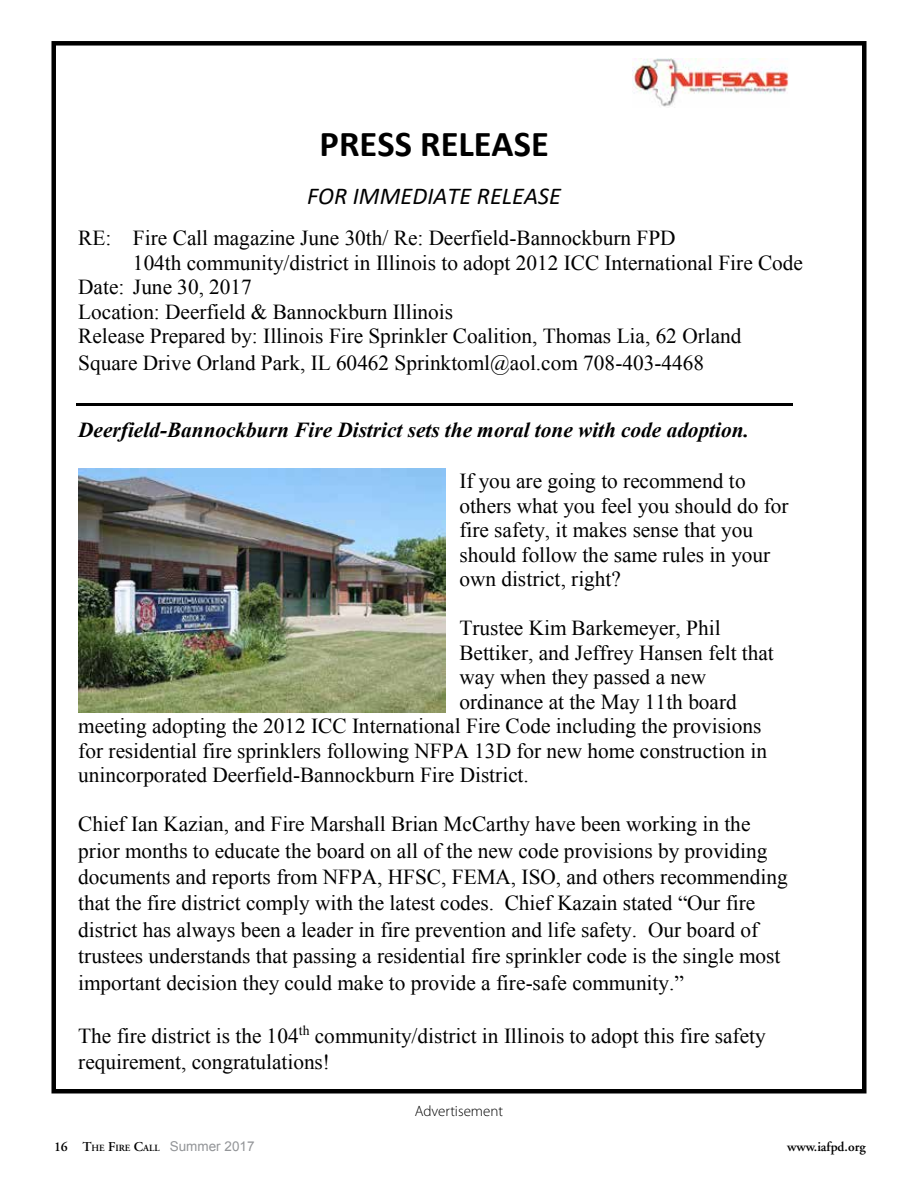
<style>
.page{position:relative;width:918px;height:1188px;background:#fff}
.page>*{position:absolute;margin:0;border:0;box-sizing:border-box;transform-origin:0 0}
.t1{font:700 36.45px "Calibri";color:#000}
.t2{font:italic 24.3px "Calibri";color:#000}
.t3{font:21.3px/26.4px "Times New Roman";color:#000}
.t4{font:italic 700 21.3px "Times New Roman";color:#000}
.t5{font:300 15px "Myriad Pro";color:#000}
.t6{font:13.5px "Arial";color:#939598}
.t7{font:600 13.5px "Adobe Garamond";color:#000}
.s1{font-family:"Adobe Garamond";font-weight:600;color:#000}
.s2{font-family:"Adobe Garamond";font-weight:600;font-size:9.45px;color:#000}
</style>
<div class="page">
<hr style="left:76px;top:403px;width:716px;height:2px;background:#000">
<img style="left:633px;top:59px;width:156px;height:48px">
<img style="left:78px;top:468px;width:367px;height:245px">
<div style="left:51px;top:41px;width:816px;height:1053px;border:4px solid #000"></div>
<h1 class="t1" style="left:320px;top:118px;width:231px">PRESS RELEASE</h1>
<p class="t2" style="left:307px;top:179px;width:255px">FOR IMMEDIATE RELEASE</p>
<p class="t3" style="left:78px;top:224px;width:599px">RE: Fire Call magazine June 30th/ Re: Deerfield-Bannockburn FPD</p>
<p class="t3" style="left:133px;top:249px;width:672px">104th community/district in Illinois to adopt 2012 ICC International Fire Code</p>
<p class="t3" style="left:78px;top:273px;width:175px">Date: June 30, 2017</p>
<p class="t3" style="left:78px;top:298px;width:376px">Location: Deerfield &amp; Bannockburn Illinois</p>
<p class="t3" style="left:78px;top:322px;width:665px">Release Prepared by: Illinois Fire Sprinkler Coalition, Thomas Lia, 62 Orland</p>
<p class="t3" style="left:78px;top:349px;width:627px">Square Drive Orland Park, IL 60462 Sprinktoml@aol.com 708-403-4468</p>
<p class="t4" style="left:78px;top:415px;width:672px">Deerfield-Bannockburn Fire District sets the moral tone with code adoption.</p>
<p class="t3" style="left:459px;top:468px;width:331px;line-height:24.5px">If you are going to recommend to others what you feel you should do for fire safety, it makes sense that you should follow the same rules in your own district, right?</p>
<p class="t3" style="left:459px;top:614px;width:263px">Trustee Kim Barkemeyer, Phil</p>
<p class="t3" style="left:459px;top:639px;width:316px">Bettiker, and Jeffrey Hansen felt that</p>
<p class="t3" style="left:459px;top:663px;width:248px">way when they passed a new</p>
<p class="t3" style="left:459px;top:688px;width:279px">ordinance at the May 11th board</p>
<p class="t3" style="left:78px;top:712px;width:685px">meeting adopting the 2012 ICC International Fire Code including the provisions</p>
<p class="t3" style="left:78px;top:737px;width:690px">for residential fire sprinklers following NFPA 13D for new home construction in</p>
<p class="t3" style="left:78px;top:761px;width:452px">unincorporated Deerfield-Bannockburn Fire District.</p>
<p class="t3" style="left:78px;top:810px;width:711px">Chief Ian Kazian, and Fire Marshall Brian McCarthy have been working in the prior months to educate the board on all of the new code provisions by providing documents and reports from NFPA, HFSC, FEMA, ISO, and others recommending that the fire district comply with the latest codes. Chief Kazain stated “Our fire district has always been a leader in fire prevention and life safety. Our board of trustees understands that passing a residential fire sprinkler code is the single most important decision they could make to provide a fire-safe community.”</p>
<p class="t3" style="left:78px;top:1022px;width:689px">The fire district is the 104<sup>th</sup> community/district in Illinois to adopt this fire safety requirement, congratulations!</p>
<p class="t5" style="left:415px;top:1102px;width:90px">Advertisement</p>
<p class="t6" style="left:54px;top:1138px;width:202px"><span class="s1">16</span> <span class="s1">T</span><span class="s2">HE</span> <span class="s1">F</span><span class="s2">IRE</span> <span class="s1">C</span><span class="s2">ALL</span> Summer 2017</p>
<p class="t7" style="left:787px;top:1140px;width:80px">www.iafpd.org</p>
</div>
